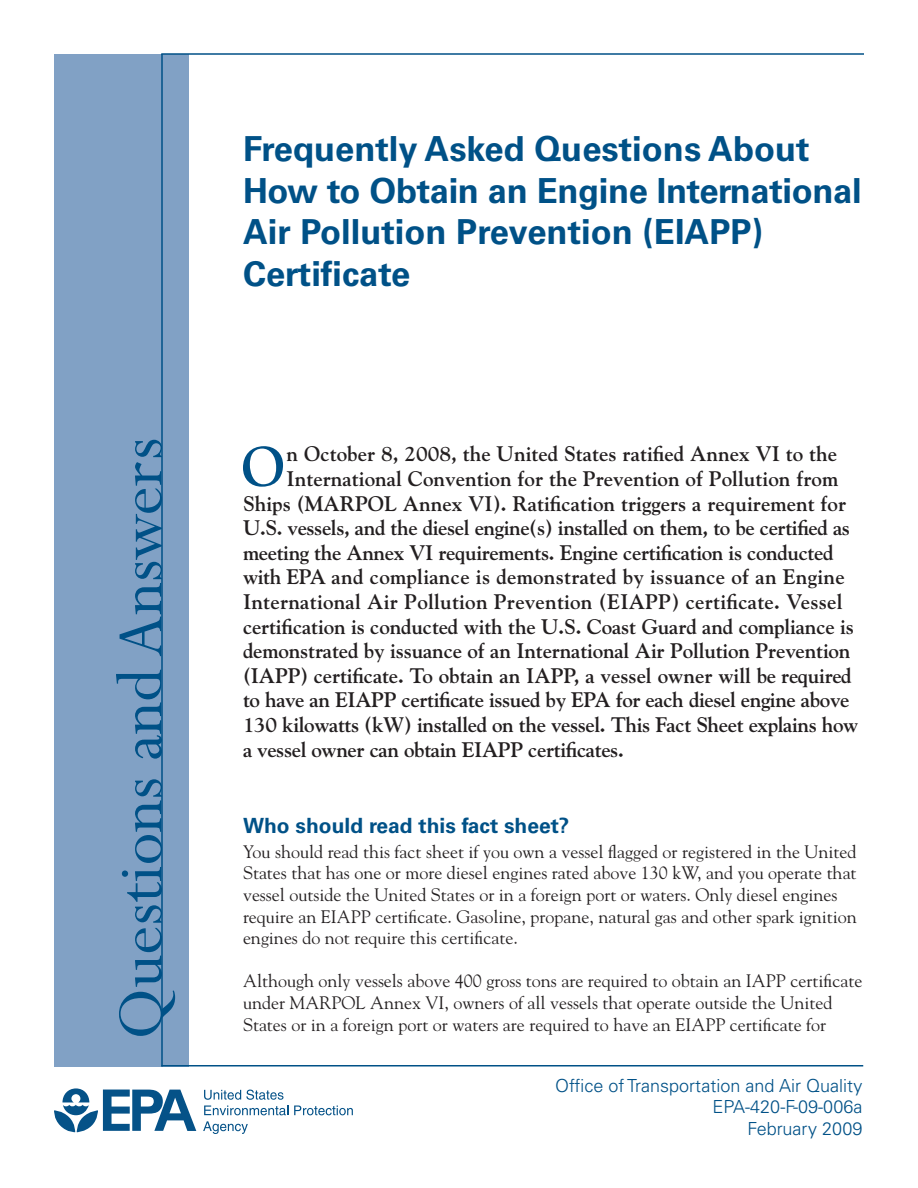
<style>
.page{position:relative;width:918px;height:1188px;background:#fff}
.page>*{position:absolute;margin:0;border:0;box-sizing:border-box;transform-origin:0 0}
.SIDE_TITLE{font:72px "Perpetua";color:#005187}
.SUMMARY_-_Drop_Cap{font:700 55.95px "Goudy Std";color:#005187}
.TITLE-No_Subtitle{font:700 34.5px/41.4px "Univers LT Std";color:#005187}
.SUMMARY_-_Drop_Cap-2{font:700 21px "Goudy Std";letter-spacing:-.01em;color:#231f20}
.SUMMARY_-_Drop_Cap-3{font:700 21px "Goudy Std";letter-spacing:.01em;color:#231f20}
.HEADING{font:700 21px "Univers LT Std";color:#005187}
.BODY_TEXT{font:18px/21.6px "Goudy Std";color:#231f20}
.OFFICE___PUB____DATE{font:300 18px "Univers LT Std";color:#005187}
</style>
<div class="page">
<div style="left:54px;top:54px;width:134px;height:1012px;background:#81a1c5"></div>
<hr style="left:161px;top:54px;width:2px;height:1012px;background:#005187">
<hr style="left:161px;top:1065px;width:702px;height:1px;background:#005187">
<svg style="left:54px;top:1088px;width:142px;height:45px"></svg>
<svg style="left:204px;top:1090px;width:84px;height:25px"></svg>
<svg style="left:294px;top:1105px;width:59px;height:10px"></svg>
<svg style="left:203px;top:1121px;width:45px;height:13px"></svg>
<hr style="left:161px;top:53px;width:703px;height:2px;background:#005187">
<p class="SIDE_TITLE" style="left:95px;top:1040px;width:604px;rotate:-90deg">Questions and Answers</p>
<p class="TITLE-No_Subtitle" style="left:243px;top:129px;width:620px">Frequently Asked Questions About<br>How to Obtain an Engine International<br>Air Pollution Prevention (EIAPP)<br>Certificate</p>
<p class="SUMMARY_-_Drop_Cap" style="left:242px;top:433px;width:45px">O</p>
<p class="SUMMARY_-_Drop_Cap-2" style="left:287px;top:442px;width:552px">n October 8, 2008, the United States ratified Annex VI to the</p>
<p class="SUMMARY_-_Drop_Cap-2" style="left:287px;top:466px;width:553px">International Convention for the Prevention of Pollution from</p>
<p class="SUMMARY_-_Drop_Cap-2" style="left:243px;top:491px;width:605px">Ships (MARPOL Annex VI). Ratification triggers a requirement for</p>
<p class="SUMMARY_-_Drop_Cap-2" style="left:243px;top:515px;width:609px">U.S. vessels, and the diesel engine(s) installed on them, to be certified as</p>
<p class="SUMMARY_-_Drop_Cap-2" style="left:243px;top:540px;width:592px">meeting the Annex VI requirements. Engine certification is conducted</p>
<p class="SUMMARY_-_Drop_Cap-3" style="left:243px;top:565px;width:603px">with EPA and compliance is demonstrated by issuance of an Engine</p>
<p class="SUMMARY_-_Drop_Cap-3" style="left:243px;top:589px;width:601px">International Air Pollution Prevention (EIAPP) certificate. Vessel</p>
<p class="SUMMARY_-_Drop_Cap-2" style="left:243px;top:614px;width:613px">certification is conducted with the U.S. Coast Guard and compliance is</p>
<p class="SUMMARY_-_Drop_Cap-2" style="left:243px;top:638px;width:609px">demonstrated by issuance of an International Air Pollution Prevention</p>
<p class="SUMMARY_-_Drop_Cap-2" style="left:243px;top:663px;width:610px">(IAPP) certificate. To obtain an IAPP, a vessel owner will be required</p>
<p class="SUMMARY_-_Drop_Cap-2" style="left:243px;top:688px;width:608px">to have an EIAPP certificate issued by EPA for each diesel engine above</p>
<p class="SUMMARY_-_Drop_Cap-2" style="left:243px;top:712px;width:617px">130 kilowatts (kW) installed on the vessel. This Fact Sheet explains how</p>
<p class="SUMMARY_-_Drop_Cap-2" style="left:243px;top:737px;width:382px">a vessel owner can obtain EIAPP certificates.</p>
<p class="HEADING" style="left:243px;top:813px;width:328px">Who should read this fact sheet?</p>
<p class="BODY_TEXT" style="left:243px;top:841px;width:615px">You should read this fact sheet if you own a vessel flagged or registered in the United States that has one or more diesel engines rated above 130 kW, and you operate that vessel outside the United States or in a foreign port or waters. Only diesel engines require an EIAPP certificate. Gasoline, propane, natural gas and other spark ignition engines do not require this certificate.</p>
<p class="BODY_TEXT" style="left:243px;top:970px;width:621px">Although only vessels above 400 gross tons are required to obtain an IAPP certificate under MARPOL Annex VI, owners of all vessels that operate outside the United<br>States or in a foreign port or waters are required to have an EIAPP certificate for</p>
<p class="OFFICE___PUB____DATE" style="left:555px;top:1074px;width:309px">Office of Transportation and Air Quality</p>
<p class="OFFICE___PUB____DATE" style="left:713px;top:1096px;width:151px">EPA-420-F-09-006a</p>
<p class="OFFICE___PUB____DATE" style="left:748px;top:1118px;width:116px">February 2009</p>
</div>
